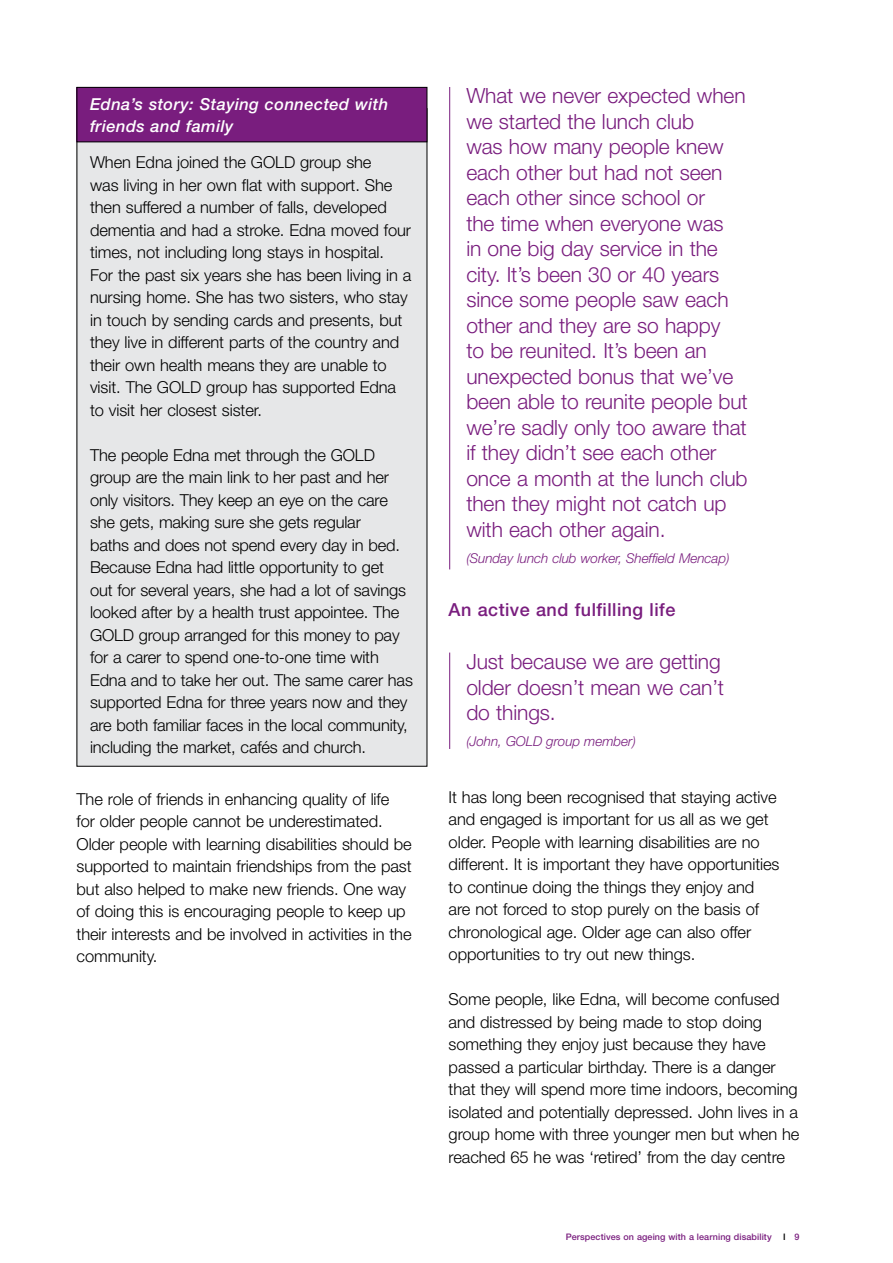
<style>
.page{position:relative;width:893px;height:1263px;background:#fff}
.page>*{position:absolute;margin:0;border:0;box-sizing:border-box;transform-origin:0 0}
.t1{font:300 21px/25.5px "Helvetica Neue";letter-spacing:-.005em;color:#791d7e}
.t2{font:500 18px "Helvetica Neue";letter-spacing:.025em;color:#791d7e}
.t3{font:300 16.5px/22.5px "Helvetica Neue";letter-spacing:-.005em;color:#000}
.t4{font:italic 500 16.5px/22.5px "Helvetica Neue";letter-spacing:.025em;color:#fff}
.t5{font:italic 300 13.5px "Helvetica Neue";letter-spacing:-.005em;color:#791d7e}
.t6{font:500 9px "Helvetica Neue";letter-spacing:.01em;color:#791d7e}
.t7{font:500 9px "Helvetica Neue";color:#000}
.s1{color:#791d7e}
</style>
<div class="page">
<div style="left:77px;top:109px;width:350px;height:657px;background:#e6e7e8"></div>
<div style="left:77px;top:87px;width:350px;height:55px;background:#791d7e"></div>
<div style="left:77px;top:87px;width:350px;height:55px;border:1px solid #000"></div>
<hr style="left:449px;top:87px;width:1px;height:482px;background:#791d7e">
<hr style="left:449px;top:652px;width:1px;height:97px;background:#791d7e">
<p class="t4" style="left:90px;top:93px;width:300px">Edna’s story: Staying connected with friends and family</p>
<p class="t1" style="left:466px;top:83px;width:283px">What we never expected when we started the lunch club<br>was how many people knew each other but had not seen each other since school or<br>the time when everyone was<br>in one big day service in the city. It’s been 30 or 40 years since some people saw each other and they are so happy<br>to be reunited. It’s been an unexpected bonus that we’ve been able to reunite people but we’re sadly only too aware that if they didn’t see each other once a month at the lunch club then they might not catch up with each other again.</p>
<p class="t5" style="left:466px;top:550px;width:265px">(Sunday lunch club worker, Sheffield Mencap)</p>
<p class="t3" style="left:90px;top:151px;width:323px">When Edna joined the GOLD group she<br>was living in her own flat with support. She then suffered a number of falls, developed dementia and had a stroke. Edna moved four times, not including long stays in hospital.<br>For the past six years she has been living in a nursing home. She has two sisters, who stay in touch by sending cards and presents, but they live in different parts of the country and their own health means they are unable to visit. The GOLD group has supported Edna to visit her closest sister.</p>
<p class="t3" style="left:90px;top:443px;width:324px">The people Edna met through the GOLD group are the main link to her past and her only visitors. They keep an eye on the care she gets, making sure she gets regular<br>baths and does not spend every day in bed.<br>Because Edna had little opportunity to get<br>out for several years, she had a lot of savings looked after by a health trust appointee. The GOLD group arranged for this money to pay for a carer to spend one-to-one time with Edna and to take her out. The same carer has supported Edna for three years now and they are both familiar faces in the local community, including the market, cafés and church.</p>
<p class="t2" style="left:449px;top:599px;width:228px">An active and fulfilling life</p>
<p class="t1" style="left:466px;top:648px;width:259px">Just because we are getting older doesn’t mean we can’t do things.</p>
<p class="t5" style="left:466px;top:733px;width:171px">(John, GOLD group member)</p>
<p class="t3" style="left:77px;top:787px;width:337px">The role of friends in enhancing quality of life for older people cannot be underestimated.<br>Older people with learning disabilities should be supported to maintain friendships from the past but also helped to make new friends. One way of doing this is encouraging people to keep up their interests and be involved in activities in the community.</p>
<p class="t3" style="left:449px;top:785px;width:332px">It has long been recognised that staying active and engaged is important for us all as we get older. People with learning disabilities are no different. It is important they have opportunities to continue doing the things they enjoy and are not forced to stop purely on the basis of chronological age. Older age can also offer opportunities to try out new things.</p>
<p class="t3" style="left:449px;top:988px;width:352px">Some people, like Edna, will become confused and distressed by being made to stop doing something they enjoy just because they have passed a particular birthday. There is a danger that they will spend more time indoors, becoming isolated and potentially depressed. John lives in a group home with three younger men but when he reached 65 he was ‘retired’ from the day centre</p>
<p class="t6" style="left:566px;top:1232px;width:207px">Perspectives on ageing with a learning disability</p>
<p class="t7" style="left:783px;top:1232px;width:18px">I <span class="s1">9</span></p>
</div>
